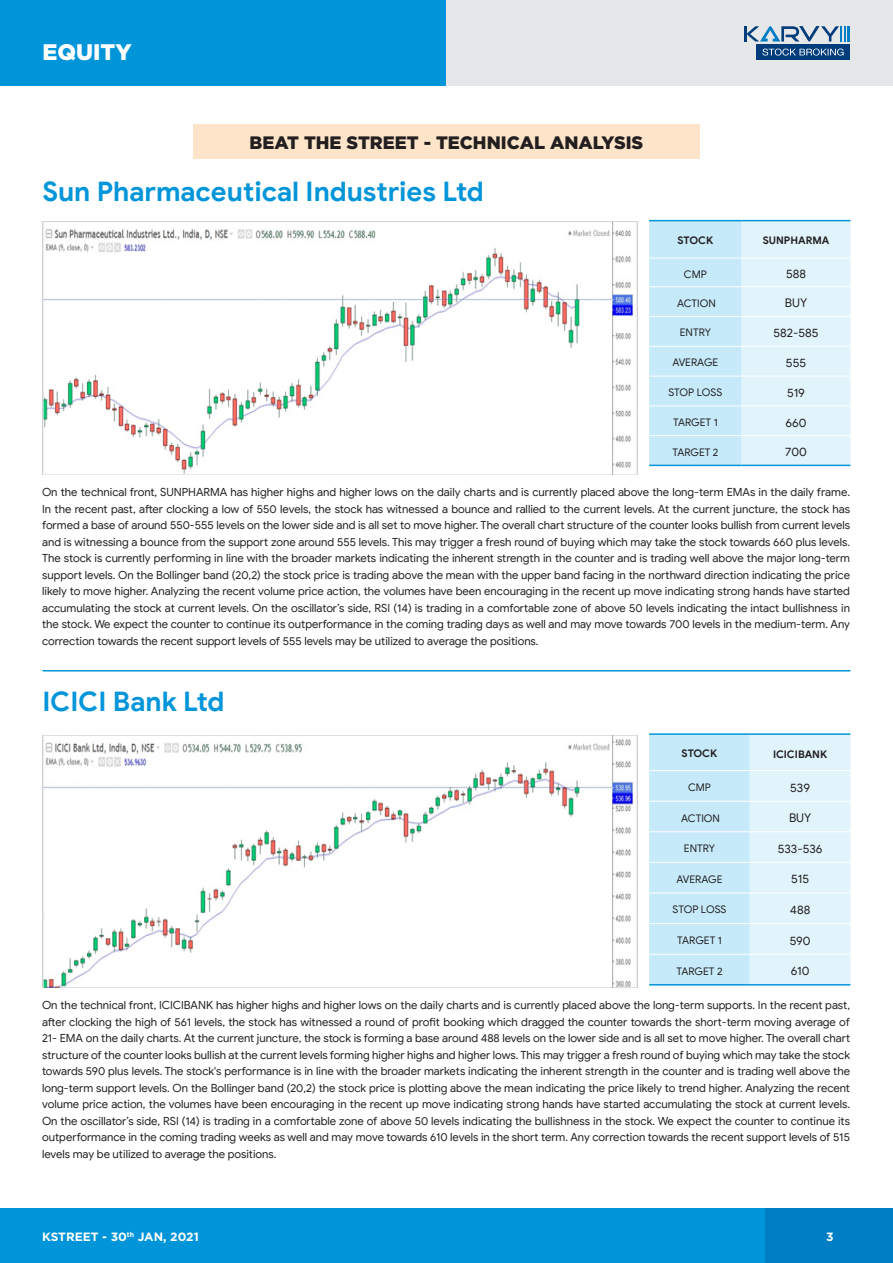
<style>
.page{position:relative;width:893px;height:1263px;background:#fff}
.page>*{position:absolute;margin:0;border:0;box-sizing:border-box;transform-origin:0 0}
.t1{font:700 27px "Google Sans";color:#0095d9}
.t2{font:900 22.5px "Gotham";color:#fff}
.t3{font:900 18px "Gotham";color:#231f20}
.t4{font:12px "Google Sans";color:#231f20}
.t5{font:700 12px "Gotham";color:#fff}
.Paragraph{font:11.25px/16.5px "Google Sans";letter-spacing:-.005em;color:#231f20;text-align:justify}
.t6{font:10.5px "Google Sans";color:#231f20}
.t7{font:700 10.5px "Google Sans";color:#231f20}
</style>
<div class="page">
<div style="left:0;top:0;width:446px;height:85px;background:#0095d9"></div>
<div style="left:446px;top:0;width:447px;height:85px;background:#e6e7e9"></div>
<div style="left:193px;top:125px;width:506px;height:34px;background:#fee5ca"></div>
<hr style="left:43px;top:670px;width:807px;height:1px;background:#0095d9">
<svg style="left:649px;top:221px;width:201px;height:244px;background:#d4effa"></svg>
<hr style="left:649px;top:220px;width:93px;height:1px;background:#0095d9">
<hr style="left:742px;top:220px;width:108px;height:1px;background:#0095d9">
<hr style="left:649px;top:258px;width:93px;height:1px;background:#fff">
<hr style="left:742px;top:258px;width:108px;height:1px;background:#fff">
<hr style="left:649px;top:286px;width:93px;height:1px;background:#fff">
<hr style="left:742px;top:286px;width:108px;height:1px;background:#fff">
<hr style="left:649px;top:316px;width:93px;height:1px;background:#fff">
<hr style="left:742px;top:316px;width:108px;height:1px;background:#fff">
<hr style="left:649px;top:346px;width:93px;height:1px;background:#fff">
<hr style="left:742px;top:346px;width:108px;height:1px;background:#fff">
<hr style="left:649px;top:376px;width:93px;height:1px;background:#fff">
<hr style="left:742px;top:376px;width:108px;height:1px;background:#fff">
<hr style="left:649px;top:405px;width:93px;height:1px;background:#fff">
<hr style="left:742px;top:405px;width:108px;height:1px;background:#fff">
<hr style="left:649px;top:435px;width:93px;height:1px;background:#fff">
<hr style="left:742px;top:435px;width:108px;height:1px;background:#fff">
<hr style="left:649px;top:465px;width:93px;height:1px;background:#0095d9">
<hr style="left:742px;top:465px;width:108px;height:1px;background:#0095d9">
<svg style="left:649px;top:735px;width:201px;height:249px;background:#d3effa"></svg>
<hr style="left:649px;top:733px;width:101px;height:2px;background:#0095d9">
<hr style="left:750px;top:733px;width:100px;height:2px;background:#0095d9">
<hr style="left:649px;top:770px;width:101px;height:1px;background:#fff">
<hr style="left:750px;top:770px;width:100px;height:1px;background:#fff">
<hr style="left:649px;top:801px;width:101px;height:1px;background:#fff">
<hr style="left:750px;top:801px;width:100px;height:1px;background:#fff">
<hr style="left:649px;top:831px;width:101px;height:1px;background:#fff">
<hr style="left:750px;top:831px;width:100px;height:1px;background:#fff">
<hr style="left:649px;top:862px;width:101px;height:1px;background:#fff">
<hr style="left:750px;top:862px;width:100px;height:1px;background:#fff">
<hr style="left:649px;top:893px;width:101px;height:1px;background:#fff">
<hr style="left:750px;top:893px;width:100px;height:1px;background:#fff">
<hr style="left:649px;top:923px;width:101px;height:1px;background:#fff">
<hr style="left:750px;top:923px;width:100px;height:1px;background:#fff">
<hr style="left:649px;top:954px;width:101px;height:1px;background:#fff">
<hr style="left:750px;top:954px;width:100px;height:1px;background:#fff">
<hr style="left:649px;top:984px;width:101px;height:1px;background:#0095d9">
<hr style="left:750px;top:984px;width:100px;height:1px;background:#0095d9">
<img style="left:43px;top:221px;width:594px;height:254px">
<img style="left:43px;top:735px;width:594px;height:253px">
<div style="left:0;top:1209px;width:770px;height:54px;background:#0095d9"></div>
<div style="left:765px;top:1209px;width:128px;height:54px;background:#007ec5"></div>
<div style="left:756px;top:44px;width:94px;height:16px;background:#013c7b"></div>
<svg style="left:762px;top:49px;width:82px;height:7px"></svg>
<hr style="left:847px;top:26px;width:3px;height:15px;background:#007ec5">
<svg style="left:744px;top:26px;width:102px;height:16px"></svg>
<h2 class="t2" style="left:43px;top:39px;width:91px">EQUITY</h2>
<h3 class="t3" style="left:250px;top:132px;width:395px">BEAT THE STREET - TECHNICAL ANALYSIS</h3>
<p class="t1" style="left:43px;top:175px;width:443px">Sun Pharmaceutical Industries Ltd</p>
<p class="t7" style="left:677px;top:234px;width:37px">STOCK</p>
<p class="t7" style="left:763px;top:234px;width:68px">SUNPHARMA</p>
<p class="t6" style="left:684px;top:267px;width:24px">CMP</p>
<p class="t4" style="left:786px;top:267px;width:21px">588</p>
<p class="t6" style="left:677px;top:297px;width:40px">ACTION</p>
<p class="t4" style="left:785px;top:296px;width:24px">BUY</p>
<p class="t6" style="left:680px;top:326px;width:33px">ENTRY</p>
<p class="t4" style="left:773px;top:326px;width:47px">582-585</p>
<p class="t6" style="left:672px;top:356px;width:47px">AVERAGE</p>
<p class="t4" style="left:786px;top:355px;width:22px">555</p>
<p class="t6" style="left:668px;top:386px;width:55px">STOP LOSS</p>
<p class="t4" style="left:787px;top:385px;width:19px">519</p>
<p class="t6" style="left:673px;top:416px;width:46px">TARGET 1</p>
<p class="t4" style="left:785px;top:415px;width:23px">660</p>
<p class="t6" style="left:672px;top:445px;width:48px">TARGET 2</p>
<p class="t4" style="left:785px;top:445px;width:23px">700</p>
<p class="Paragraph" style="left:42px;top:484px;width:809px">On the technical front, SUNPHARMA has higher highs and higher lows on the daily charts and is currently placed above the long-term EMAs in the daily frame.<br>In the recent past, after clocking a low of 550 levels, the stock has witnessed a bounce and rallied to the current levels. At the current juncture, the stock has formed a base of around 550-555 levels on the lower side and is all set to move higher. The overall chart structure of the counter looks bullish from current levels and is witnessing a bounce from the support zone around 555 levels. This may trigger a fresh round of buying which may take the stock towards 660 plus levels.<br>The stock is currently performing in line with the broader markets indicating the inherent strength in the counter and is trading well above the major long-term support levels. On the Bollinger band (20,2) the stock price is trading above the mean with the upper band facing in the northward direction indicating the price likely to move higher. Analyzing the recent volume price action, the volumes have been encouraging in the recent up move indicating strong hands have started accumulating the stock at current levels. On the oscillator’s side, RSI (14) is trading in a comfortable zone of above 50 levels indicating the intact bullishness in the stock. We expect the counter to continue its outperformance in the coming trading days as well and may move towards 700 levels in the medium-term. Any correction towards the recent support levels of 555 levels may be utilized to average the positions.</p>
<p class="t1" style="left:43px;top:685px;width:184px">ICICI Bank Ltd</p>
<p class="t7" style="left:682px;top:747px;width:37px">STOCK</p>
<p class="t7" style="left:773px;top:747px;width:56px">ICICIBANK</p>
<p class="t6" style="left:688px;top:781px;width:24px">CMP</p>
<p class="t4" style="left:790px;top:780px;width:21px">539</p>
<p class="t6" style="left:681px;top:811px;width:40px">ACTION</p>
<p class="t4" style="left:789px;top:811px;width:24px">BUY</p>
<p class="t6" style="left:684px;top:842px;width:33px">ENTRY</p>
<p class="t4" style="left:778px;top:841px;width:46px">533-536</p>
<p class="t6" style="left:676px;top:873px;width:47px">AVERAGE</p>
<p class="t4" style="left:791px;top:872px;width:19px">515</p>
<p class="t6" style="left:672px;top:903px;width:55px">STOP LOSS</p>
<p class="t4" style="left:790px;top:902px;width:22px">488</p>
<p class="t6" style="left:677px;top:934px;width:46px">TARGET 1</p>
<p class="t4" style="left:790px;top:933px;width:22px">590</p>
<p class="t6" style="left:676px;top:964px;width:48px">TARGET 2</p>
<p class="t4" style="left:791px;top:964px;width:20px">610</p>
<p class="Paragraph" style="left:42px;top:997px;width:809px">On the technical front, ICICIBANK has higher highs and higher lows on the daily charts and is currently placed above the long-term supports. In the recent past, after clocking the high of 561 levels, the stock has witnessed a round of profit booking which dragged the counter towards the short-term moving average of 21- EMA on the daily charts. At the current juncture, the stock is forming a base around 488 levels on the lower side and is all set to move higher. The overall chart structure of the counter looks bullish at the current levels forming higher highs and higher lows. This may trigger a fresh round of buying which may take the stock towards 590 plus levels. The stock's performance is in line with the broader markets indicating the inherent strength in the counter and is trading well above the long-term support levels. On the Bollinger band (20,2) the stock price is plotting above the mean indicating the price likely to trend higher. Analyzing the recent volume price action, the volumes have been encouraging in the recent up move indicating strong hands have started accumulating the stock at current levels.<br>On the oscillator’s side, RSI (14) is trading in a comfortable zone of above 50 levels indicating the bullishness in the stock. We expect the counter to continue its outperformance in the coming trading weeks as well and may move towards 610 levels in the short term. Any correction towards the recent support levels of 515 levels may be utilized to average the positions.</p>
<p class="t5" style="left:42px;top:1229px;width:158px">KSTREET - 30<sup>th</sup> JAN, 2021</p>
<p class="t5" style="left:826px;top:1230px;width:9px">3</p>
</div>
